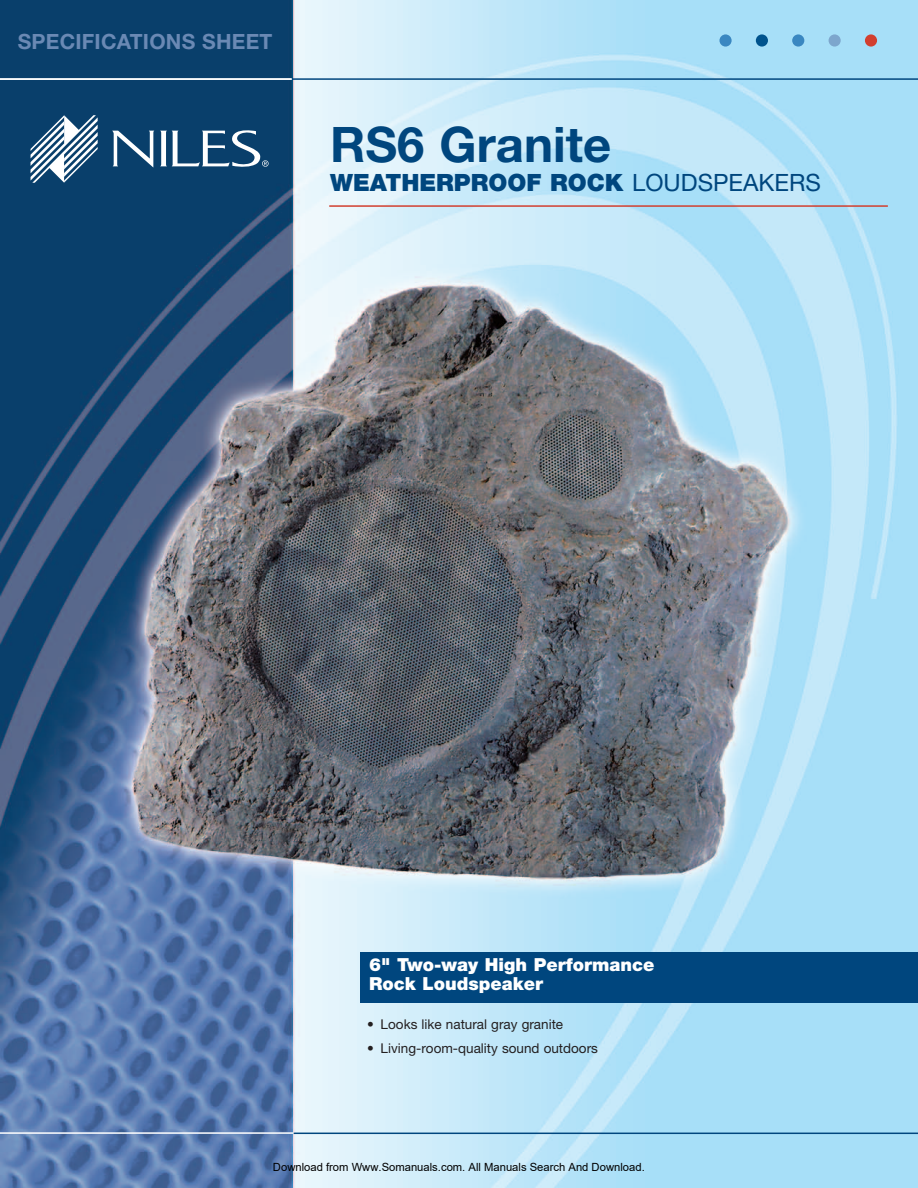
<style>
.page{position:relative;width:918px;height:1188px;background:#fff}
.page>*{position:absolute;margin:0;border:0;box-sizing:border-box;transform-origin:0 0}
.t1{font:700 49.05px "Helvetica Neue LT Std";color:#00467e}
.t2{font:900 23.85px "Helvetica Neue LT Std";color:#00467e}
.t3{font:700 21px "Helvetica Neue LT Std";letter-spacing:.01em;color:#6a89b4}
.t4{font:900 18px/19.5px "Helvetica Neue LT Std";color:#fff}
.t5{font:13.5px "Helvetica Neue LT Std";color:#231f20}
.t6{font:11.25px "Arial";color:#000}
.s1{font-weight:400}
</style>
<div class="page">
<img style="left:0;top:0;width:918px;height:1188px">
<hr style="left:0;top:1132px;width:295px;height:2px;background:#fff">
<hr style="left:292px;top:78px;width:626px;height:2px;background:#00467e">
<svg style="left:719px;top:34px;width:13px;height:13px"></svg>
<div style="left:756px;top:34px;width:12px;height:13px;background:#00538d;border-radius:50%"></div>
<div style="left:792px;top:34px;width:12px;height:13px;background:#3a87c1;border-radius:50%"></div>
<div style="left:829px;top:34px;width:12px;height:13px;background:#7da6cd;border-radius:50%"></div>
<div style="left:865px;top:34px;width:12px;height:13px;background:#d23f2f;border-radius:50%"></div>
<hr style="left:329px;top:205px;width:559px;height:2px;background:#d23f2f">
<hr style="left:294px;top:1133px;width:624px;height:1px;background:#00467e">
<div style="left:360px;top:952px;width:558px;height:51px;background:#00467e"></div>
<hr style="left:0;top:78px;width:292px;height:2px;background:#fff">
<svg style="left:31px;top:115px;width:67px;height:68px"></svg>
<svg style="left:112px;top:131px;width:42px;height:37px"></svg>
<svg style="left:160px;top:130px;width:109px;height:37px"></svg>
<h3 class="t3" style="left:18px;top:34px;width:256px">SPECIFICATIONS SHEET</h3>
<h1 class="t1" style="left:330px;top:127px;width:283px">RS6 Granite</h1>
<h2 class="t2" style="left:330px;top:174px;width:492px">WEATHERPROOF ROCK <span class="s1">LOUDSPEAKERS</span></h2>
<h3 class="t4" style="left:369px;top:956px;width:287px">6" Two-way High Performance<br>Rock Loudspeaker</h3>
<p class="t5" style="left:367px;top:1020px;width:198px">• Looks like natural gray granite</p>
<p class="t5" style="left:367px;top:1043px;width:232px">• Living-room-quality sound outdoors</p>
<p class="t6" style="left:273px;top:1160px;width:373px">Download from Www.Somanuals.com. All Manuals Search And Download.</p>
</div>
